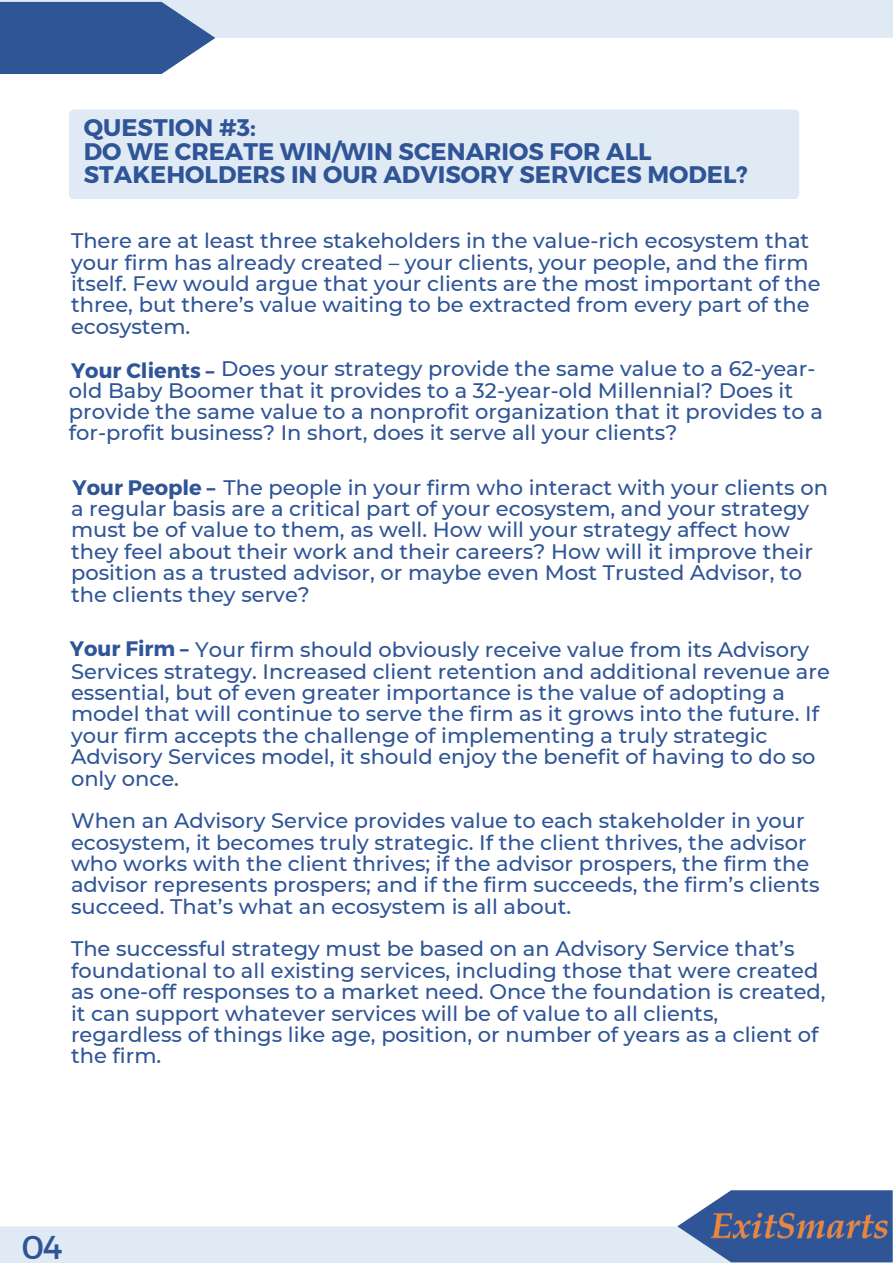
<style>
.page{position:relative;width:893px;height:1264px;background:#fff}
.page>*{position:absolute;margin:0;border:0;box-sizing:border-box;transform-origin:0 0}
.t1{font:33px "Montserrat";color:#2f5597}
.t2{font:700 24px/23.5px "Montserrat";color:#2f5597}
.t3{font:500 21px/21.3px "Montserrat";color:#2f5597}
.s1{font-weight:700}
</style>
<div class="page">
<svg style="left:0;top:0;width:892px;height:74px"></svg>
<svg style="left:0;top:1190px;width:892px;height:72px"></svg>
<img style="left:710px;top:1210px;width:178px;height:32px">
<div style="left:69px;top:109px;width:730px;height:90px;background:#e0eaf5;border-radius:5px"></div>
<p class="t2" style="left:84px;top:115px;width:173px">QUESTION #3:</p>
<p class="t2" style="left:84px;top:138px;width:665px">DO WE CREATE WIN/WIN SCENARIOS FOR ALL<br>STAKEHOLDERS IN OUR ADVISORY SERVICES MODEL?</p>
<p class="t3" style="left:71px;top:230px;width:751px">There are at least three stakeholders in the value-rich ecosystem that your firm has already created – your clients, your people, and the firm itself. Few would argue that your clients are the most important of the three, but there’s value waiting to be extracted from every part of the ecosystem.</p>
<p class="t3" style="left:71px;top:358px;width:745px"><span class="s1">Your Clients –</span> Does your strategy provide the same value to a 62-year-</p>
<p class="t3" style="left:69px;top:379px;width:755px">old Baby Boomer that it provides to a 32-year-old Millennial? Does it provide the same value to a nonprofit organization that it provides to a for-profit business? In short, does it serve all your clients?</p>
<p class="t3" style="left:71px;top:476px;width:758px"><span class="s1">Your People –</span> The people in your firm who interact with your clients on a regular basis are a critical part of your ecosystem, and your strategy must be of value to them, as well. How will your strategy affect how they feel about their work and their careers? How will it improve their position as a trusted advisor, or maybe even Most Trusted Advisor, to the clients they serve?</p>
<p class="t3" style="left:70px;top:639px;width:761px"><span class="s1">Your Firm –</span> Your firm should obviously receive value from its Advisory Services strategy. Increased client retention and additional revenue are essential, but of even greater importance is the value of adopting a model that will continue to serve the firm as it grows into the future. If your firm accepts the challenge of implementing a truly strategic Advisory Services model, it should enjoy the benefit of having to do so only once.</p>
<p class="t3" style="left:71px;top:810px;width:750px">When an Advisory Service provides value to each stakeholder in your ecosystem, it becomes truly strategic. If the client thrives, the advisor who works with the client thrives; if the advisor prospers, the firm the advisor represents prospers; and if the firm succeeds, the firm’s clients succeed. That’s what an ecosystem is all about.</p>
<p class="t3" style="left:71px;top:938px;width:756px">The successful strategy must be based on an Advisory Service that’s foundational to all existing services, including those that were created as one-off responses to a market need. Once the foundation is created, it can support whatever services will be of value to all clients, regardless of things like age, position, or number of years as a client of the firm.</p>
<p class="t1" style="left:21px;top:1226px;width:43px">04</p>
</div>
